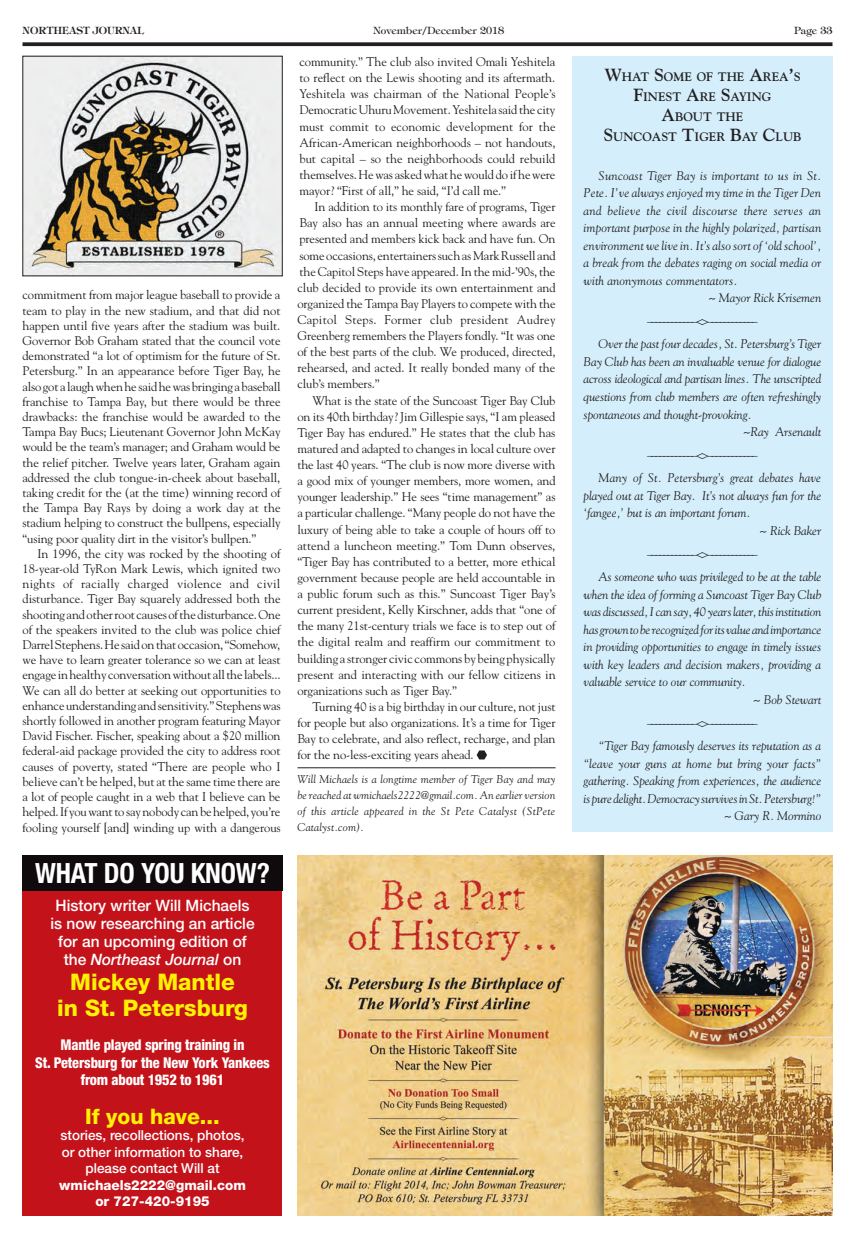
<style>
.page{position:relative;width:855px;height:1238px;background:#fff}
.page>*{position:absolute;margin:0;border:0;box-sizing:border-box;transform-origin:0 0}
.t1{font:700 condensed 27.88px "Helvetica Neue";letter-spacing:-.005em;color:#fff}
.t2{font:800 22.88px/25.1px "Helvetica Neue";color:#fff101;text-align:center}
.t3{font:800 21.38px "Helvetica Neue";color:#fff101}
.t4{font:500 15.75px/18px "Helvetica Neue";color:#fff;text-align:center}
.t5{font:800 condensed 14.88px/17.9px "Helvetica Neue";letter-spacing:-.015em;color:#fff;text-align:center}
.t6{font:500 13.75px/16.5px "Helvetica Neue";color:#fff;text-align:center}
.t7{font:800 13.75px/16.5px "Helvetica Neue";color:#fff;text-align:center}
.t8{font:12.5px/16.1px "Goudy";letter-spacing:-.01em;color:#231f20;text-align:justify}
.t9{font:italic 12.5px/17.5px "Goudy";letter-spacing:-.005em;color:#231f20;text-align:right}
.t10{font:italic 12.5px "Goudy";letter-spacing:.025em;color:#231f20}
.t11{font:italic 12.5px "Goudy";letter-spacing:.015em;color:#231f20}
.t12{font:700 12.25px/20px "Goudy";color:#231f20;text-align:center}
.t13{font:italic 11.25px/16.1px "Goudy";letter-spacing:.025em;color:#231f20;text-align:justify}
.t14{font:10px "Tiffany";color:#231f20}
.t15{font:600 10px "Tiffany";color:#231f20}
.s1{font-style:italic}
.s2{font-size:17.5px}
</style>
<div class="page">
<svg style="left:22px;top:42px;width:810px;height:4px;background:#353132"></svg>
<hr style="left:297px;top:767px;width:259px;height:1px;background:#231f20">
<svg style="left:477px;top:750px;width:10px;height:9px"></svg>
<img style="left:24px;top:58px;width:257px;height:216px">
<div style="left:22px;top:56px;width:261px;height:220px;border:1px solid #231f20"></div>
<img style="left:297px;top:855px;width:535px;height:360px">
<div style="left:23px;top:855px;width:259px;height:360px;background:#c4121a"></div>
<div style="left:23px;top:855px;width:260px;height:35px;background:#110a0c"></div>
<div style="left:572px;top:56px;width:260px;height:775px;background:#d4effb"></div>
<p class="t15" style="left:22px;top:24px;width:123px">NORTHEAST JOURNAL</p>
<p class="t14" style="left:373px;top:24px;width:133px">November/December 2018</p>
<p class="t14" style="left:794px;top:24px;width:40px">Page 33</p>
<p class="t8" style="left:22px;top:287px;width:260px;line-height:15.2px">commitment from major league baseball to provide a team to play in the new stadium, and that did not happen until five years after the stadium was built.<br>Governor Bob Graham stated that the council vote demonstrated “a lot of optimism for the future of St.<br>Petersburg.” In an appearance before Tiger Bay, he also got a laugh when he said he was bringing a baseball franchise to Tampa Bay, but there would be three drawbacks: the franchise would be awarded to the Tampa Bay Bucs; Lieutenant Governor John McKay would be the team’s manager; and Graham would be the relief pitcher. Twelve years later, Graham again addressed the club tongue-in-cheek about baseball, taking credit for the (at the time) winning record of the Tampa Bay Rays by doing a work day at the stadium helping to construct the bullpens, especially “using poor quality dirt in the visitor’s bullpen.”</p>
<p class="t8" style="left:22px;top:545px;width:260px;line-height:15.2px;text-indent:15px">In 1996, the city was rocked by the shooting of 18-year-old TyRon Mark Lewis, which ignited two nights of racially charged violence and civil disturbance. Tiger Bay squarely addressed both the shooting and other root causes of the disturbance. One of the speakers invited to the club was police chief Darrel Stephens. He said on that occasion, “Somehow, we have to learn greater tolerance so we can at least engage in healthy conversation without all the labels...<br>We can all do better at seeking out opportunities to enhance understanding and sensitivity.” Stephens was shortly followed in another program featuring Mayor David Fischer. Fischer, speaking about a $20 million federal-aid package provided the city to address root causes of poverty, stated “There are people who I believe can’t be helped, but at the same time there are a lot of people caught in a web that I believe can be helped. If you want to say nobody can be helped, you’re fooling yourself [and] winding up with a dangerous</p>
<h1 class="t1" style="left:35px;top:856px;width:236px">WHAT DO YOU KNOW?</h1>
<p class="t4" style="left:50px;top:896px;width:206px">History writer Will Michaels is now researching an article for an upcoming edition of the <span class="s1">Northeast Journal</span> on</p>
<h2 class="t2" style="left:57px;top:969px;width:192px">Mickey Mantle in St. Petersburg</h2>
<p class="t5" style="left:35px;top:1035px;width:236px">Mantle played spring training in<br>St. Petersburg for the New York Yankees from about 1952 to 1961</p>
<h3 class="t3" style="left:85px;top:1103px;width:136px">If you have...</h3>
<p class="t6" style="left:61px;top:1126px;width:185px">stories, recollections, photos, or other information to share, please contact Will at</p>
<p class="t7" style="left:59px;top:1176px;width:188px">wmichaels2222@gmail.com or 727-420-9195</p>
<p class="t8" style="left:299px;top:53px;width:258px">community.” The club also invited Omali Yeshitela to reflect on the Lewis shooting and its aftermath.<br>Yeshitela was chairman of the National People’s Democratic Uhuru Movement. Yeshitela said the city must commit to economic development for the African-American neighborhoods – not handouts, but capital – so the neighborhoods could rebuild themselves. He was asked what he would do if he were mayor? “First of all,” he said, “I’d call me.”</p>
<p class="t8" style="left:297px;top:198px;width:260px;text-indent:17px">In addition to its monthly fare of programs, Tiger Bay also has an annual meeting where awards are presented and members kick back and have fun. On some occasions, entertainers such as Mark Russell and the Capitol Steps have appeared. In the mid-’90s, the club decided to provide its own entertainment and organized the Tampa Bay Players to compete with the Capitol Steps. Former club president Audrey Greenberg remembers the Players fondly. “It was one of the best parts of the club. We produced, directed, rehearsed, and acted. It really bonded many of the club’s members.”</p>
<p class="t8" style="left:297px;top:392px;width:260px;text-indent:15px">What is the state of the Suncoast Tiger Bay Club on its 40th birthday? Jim Gillespie says, “I am pleased Tiger Bay has endured.” He states that the club has matured and adapted to changes in local culture over the last 40 years. “The club is now more diverse with a good mix of younger members, more women, and younger leadership.” He sees “time management” as a particular challenge. “Many people do not have the luxury of being able to take a couple of hours off to attend a luncheon meeting.” Tom Dunn observes, “Tiger Bay has contributed to a better, more ethical government because people are held accountable in a public forum such as this.” Suncoast Tiger Bay’s current president, Kelly Kirschner, adds that “one of the many 21st-century trials we face is to step out of the digital realm and reaffirm our commitment to building a stronger civic commons by being physically present and interacting with our fellow citizens in organizations such as Tiger Bay.”</p>
<p class="t8" style="left:297px;top:698px;width:260px;text-indent:15px">Turning 40 is a big birthday in our culture, not just for people but also organizations. It’s a time for Tiger Bay to celebrate, and also reflect, recharge, and plan for the no-less-exciting years ahead.</p>
<p class="t13" style="left:297px;top:771px;width:260px">Will Michaels is a longtime member of Tiger Bay and may be reached at wmichaels2222@gmail.com. An earlier version of this article appeared in the St Pete Catalyst (StPete Catalyst.com).</p>
<p class="t12" style="left:603px;top:66px;width:200px"><span class="s2">W</span>HAT <span class="s2">S</span>OME OF THE <span class="s2">A</span>REA<span class="s2">’</span>S<br><span class="s2">F</span>INEST <span class="s2">A</span>RE <span class="s2">S</span>AYING<br><span class="s2">A</span>BOUT THE<br><span class="s2">S</span>UNCOAST <span class="s2">T</span>IGER <span class="s2">B</span>AY <span class="s2">C</span>LUB</p>
<p class="t11" style="left:599px;top:168px;width:224px">Suncoast Tiger Bay is important to us in St.</p>
<p class="t9" style="left:584px;top:184px;width:239px">Pete. I’ve always enjoyed my time in the Tiger Den</p>
<p class="t10" style="left:584px;top:203px;width:239px">and believe the civil discourse there serves an</p>
<p class="t9" style="left:584px;top:219px;width:239px">important purpose in the highly polarized, partisan</p>
<p class="t9" style="left:584px;top:236px;width:239px">environment we live in. It’s also sort of ‘old school’,</p>
<p class="t9" style="left:584px;top:254px;width:239px">a break from the debates raging on social media or</p>
<p class="t9" style="left:584px;top:271px;width:156px">with anonymous commentators.</p>
<p class="t9" style="left:708px;top:289px;width:114px">~ Mayor Rick Krisemen</p>
<p class="t8" style="left:647px;top:312px;width:112px">––––––––––––&lt;&gt; ––––––––––––</p>
<p class="t9" style="left:599px;top:335px;width:224px">Over the past four decades, St. Petersburg’s Tiger</p>
<p class="t9" style="left:584px;top:352px;width:239px">Bay Club has been an invaluable venue for dialogue</p>
<p class="t9" style="left:584px;top:370px;width:239px">across ideological and partisan lines. The unscripted</p>
<p class="t9" style="left:584px;top:387px;width:239px">questions from club members are often refreshingly</p>
<p class="t9" style="left:584px;top:405px;width:169px">spontaneous and thought-provoking.</p>
<p class="t9" style="left:743px;top:423px;width:80px">~Ray Arsenault</p>
<p class="t8" style="left:647px;top:446px;width:112px">––––––––––––&lt;&gt; ––––––––––––</p>
<p class="t9" style="left:599px;top:469px;width:224px">Many of St. Petersburg’s great debates have</p>
<p class="t9" style="left:584px;top:486px;width:239px">played out at Tiger Bay. It’s not always fun for the</p>
<p class="t9" style="left:584px;top:504px;width:168px">‘fangee,’ but is an important forum.</p>
<p class="t9" style="left:760px;top:521px;width:63px">~ Rick Baker</p>
<p class="t8" style="left:647px;top:545px;width:112px">––––––––––––&lt;&gt; ––––––––––––</p>
<p class="t9" style="left:599px;top:568px;width:224px">As someone who was privileged to be at the table</p>
<p class="t9" style="left:584px;top:585px;width:239px">when the idea of forming a Suncoast Tiger Bay Club</p>
<p class="t9" style="left:584px;top:603px;width:239px">was discussed, I can say, 40 years later, this institution</p>
<p class="t9" style="left:584px;top:620px;width:239px">has grown to be recognized for its value and importance</p>
<p class="t9" style="left:584px;top:638px;width:239px">in providing opportunities to engage in timely issues</p>
<p class="t9" style="left:584px;top:655px;width:239px">with key leaders and decision makers, providing a</p>
<p class="t9" style="left:584px;top:673px;width:163px">valuable service to our community.</p>
<p class="t9" style="left:753px;top:690px;width:69px">~ Bob Stewart</p>
<p class="t8" style="left:647px;top:714px;width:112px">––––––––––––&lt;&gt; ––––––––––––</p>
<p class="t9" style="left:584px;top:736px;width:239px">“Tiger Bay famously deserves its reputation as a “leave your guns at home but bring your facts” gathering. Speaking from experiences, the audience is pure delight. Democracy survives in St. Petersburg!” ~ Gary R. Mormino</p>
</div>
